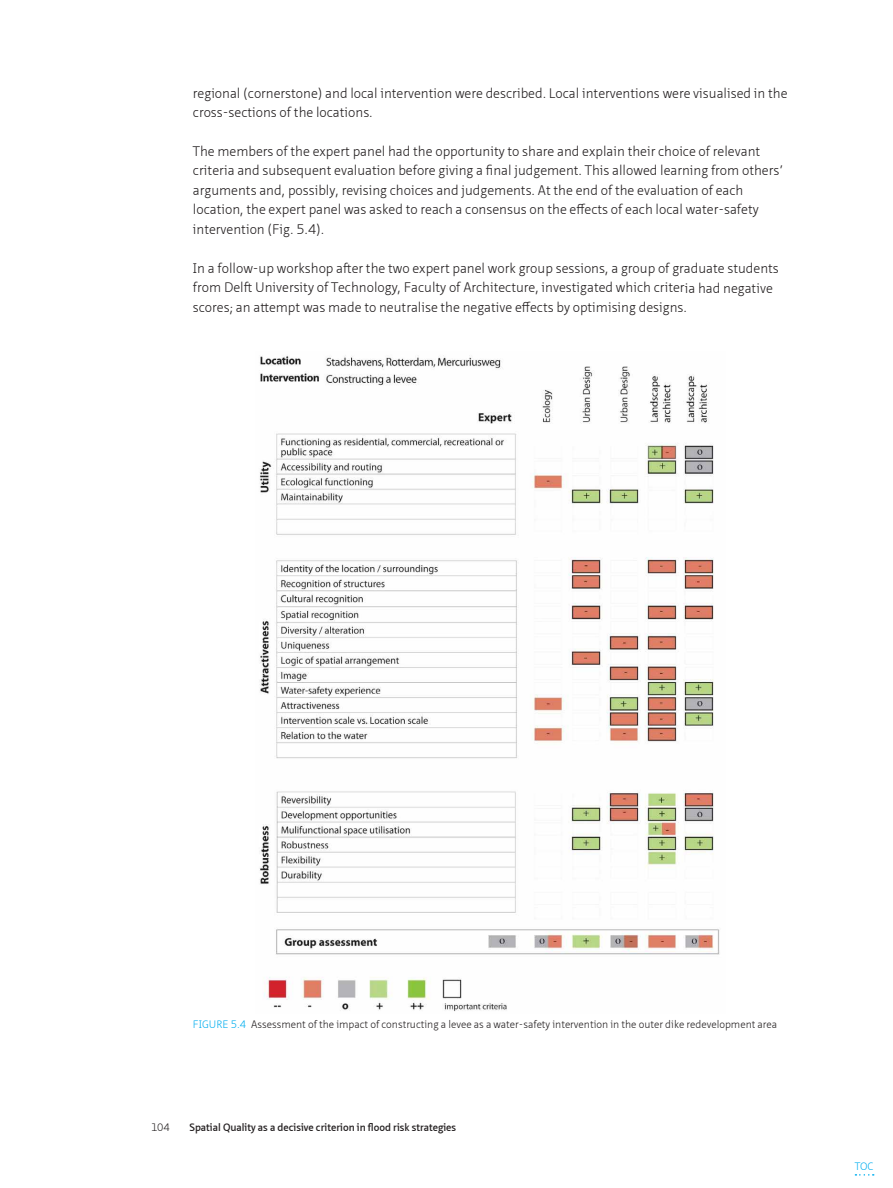
<style>
.page{position:relative;width:893px;height:1188px;background:#fff}
.page>*{position:absolute;margin:0;border:0;box-sizing:border-box;transform-origin:0 0}
.BODY_Normal{font:300 13.5px/19.5px "Neue Sans Pro";color:#231f20}
.t1{font:300 10.5px "Neue Sans Pro";color:#231f20}
.t2{font:600 10.5px "Neue Sans Pro";color:#231f20}
.t3{font:300 10.5px "Neue Sans Pro";color:#00aeef}
.s1{color:#00aeef}
</style>
<div class="page">
<img style="left:259px;top:355px;width:461px;height:657px">
<svg style="left:855px;top:1174px;width:19px;height:2px"></svg>
<p class="BODY_Normal" style="left:193px;top:83px;width:596px">regional (cornerstone) and local intervention were described. Local interventions were visualised in the cross-sections of the locations.</p>
<p class="BODY_Normal" style="left:193px;top:141px;width:592px">The members of the expert panel had the opportunity to share and explain their choice of relevant criteria and subsequent evaluation before giving a final judgement. This allowed learning from others’ arguments and, possibly, revising choices and judgements. At the end of the evaluation of each location, the expert panel was asked to reach a consensus on the effects of each local water-safety intervention (Fig. 5.4).</p>
<p class="BODY_Normal" style="left:193px;top:258px;width:587px">In a follow-up workshop after the two expert panel work group sessions, a group of graduate students from Delft University of Technology, Faculty of Architecture, investigated which criteria had negative scores; an attempt was made to neutralise the negative effects by optimising designs.</p>
<p class="t3" style="left:193px;top:1018px;width:13px">Figure</p>
<p class="t1" style="left:231px;top:1018px;width:548px"><span class="s1">5.4</span> Assessment of the impact of constructing a levee as a water-safety intervention in the outer dike redevelopment area</p>
<p class="t1" style="left:151px;top:1120px;width:20px">104</p>
<p class="t2" style="left:189px;top:1120px;width:268px">Spatial Quality as a decisive criterion in flood risk strategies</p>
<p class="t3" style="left:855px;top:1159px;width:20px">TOC</p>
</div>
